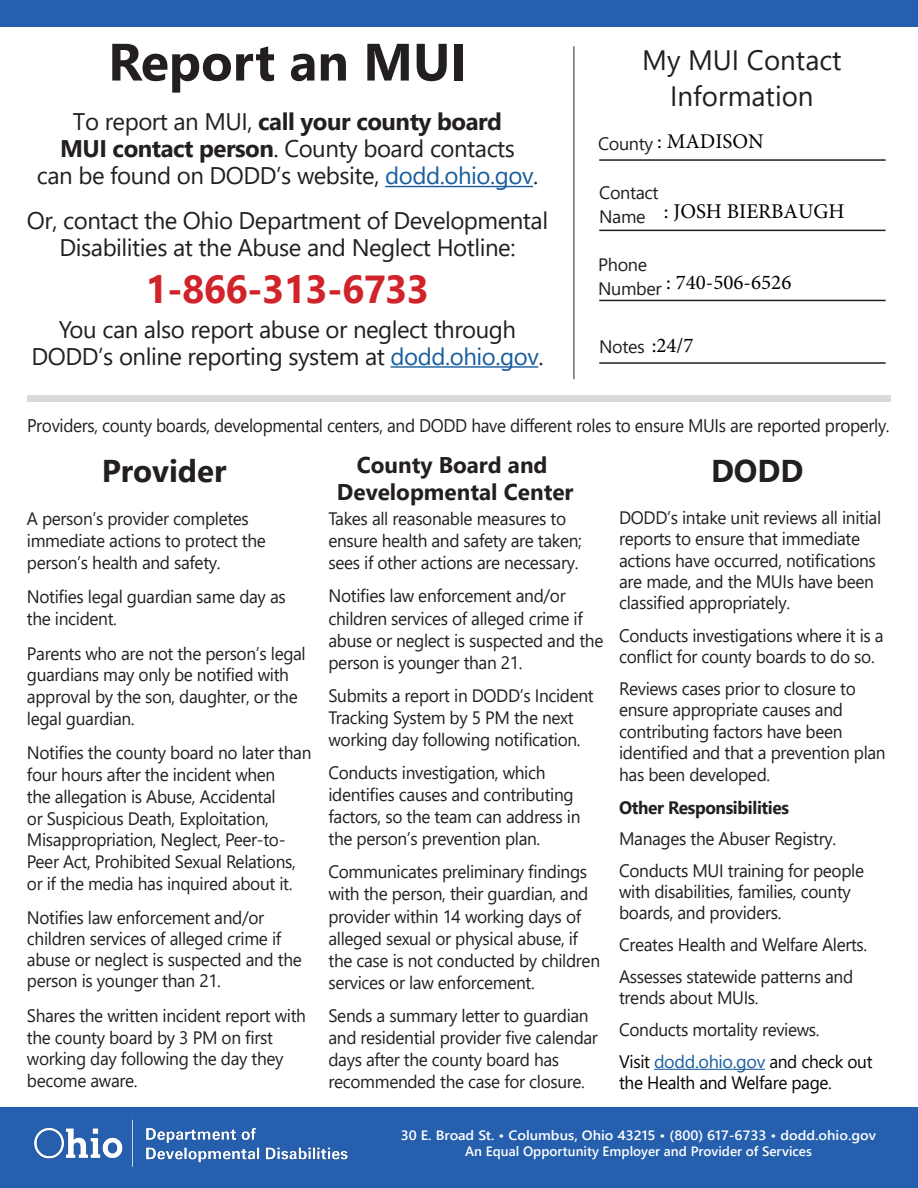
<style>
.page{position:relative;width:918px;height:1188px;background:#fff}
.page>*{position:absolute;margin:0;border:0;box-sizing:border-box;transform-origin:0 0}
.t1{font:700 52.5px "Segoe UI";color:#231f20}
.t2{font:700 39px "Segoe UI";letter-spacing:-.02em;color:#d1232a}
.t3{font:700 31.5px "Segoe UI";color:#231f20}
.t4{font:28.05px "Segoe UI";color:#231f20}
.t5{font:24px/27px "Segoe UI";letter-spacing:-.02em;color:#231f20;text-align:center}
.t6{font:700 22.8px "Segoe UI";color:#231f20}
.t7{font:21px "Minion Pro";color:#000}
.t8{font:18.3px "Segoe UI";letter-spacing:-.02em;color:#231f20;scale:.94 1}
.t9{font:18px/22px "Segoe UI";letter-spacing:-.02em;color:#231f20;scale:.96 1}
.t10{font:18px/21px "Segoe UI";letter-spacing:-.02em;color:#040503;scale:.96 1}
.t11{font:18px "Segoe UI";letter-spacing:-.02em;color:#231f20}
.t12{font:700 18px "Segoe UI";letter-spacing:-.02em;color:#231f20;scale:.96 1}
.t13{font:600 13.5px "Segoe UI";color:#fff;scale:1.07 1}
.t14{font:600 13.5px "Segoe UI";color:#fff}
.s1{font-weight:700}
.s2{color:#175d9e}
</style>
<div class="page">
<div style="left:0;top:0;width:918px;height:27px;background:#255fad"></div>
<div style="left:0;top:1107px;width:918px;height:81px;background:#255fad"></div>
<div style="left:27px;top:395px;width:864px;height:7px;background:#d8d9db"></div>
<hr style="left:599px;top:159px;width:287px;height:2px;background:#231f20">
<hr style="left:599px;top:230px;width:287px;height:1px;background:#231f20">
<hr style="left:599px;top:300px;width:287px;height:1px;background:#231f20">
<hr style="left:599px;top:362px;width:287px;height:2px;background:#231f20">
<hr style="left:385px;top:186px;width:148px;height:1px;background:#175d9e">
<hr style="left:573px;top:46px;width:2px;height:333px;background:#6c6d70">
<hr style="left:654px;top:1069px;width:111px;height:1px;background:#175d9e">
<img style="left:34px;top:1119px;width:314px;height:48px">
<hr style="left:391px;top:366px;width:147px;height:2px;background:#175d9e">
<p class="t1" style="left:108px;top:12px;width:360px">Report an MUI</p>
<p class="t5" style="left:37px;top:106px;width:503px">To report an MUI, <span class="s1">call your county board<br>MUI contact person</span>. County board contacts<br>can be found on DODD’s website, <span class="s2">dodd.ohio.gov</span>.</p>
<p class="t5" style="left:27px;top:205px;width:523px">Or, contact the Ohio Department of Developmental<br>Disabilities at the Abuse and Neglect Hotline:</p>
<p class="t2" style="left:146px;top:252px;width:285px">1-866-313-6733</p>
<p class="t5" style="left:32px;top:314px;width:514px">You can also report abuse or neglect through<br>DODD’s online reporting system at <span class="s2">dodd.ohio.gov</span>.</p>
<p class="t4" style="left:642px;top:33px;width:201px">My MUI Contact</p>
<p class="t4" style="left:670px;top:69px;width:145px">Information</p>
<p class="t7" style="left:657px;top:128px;width:108px">: MADISON</p>
<p class="t11" style="left:598px;top:126px;width:57px">County</p>
<p class="t11" style="left:599px;top:176px;width:61px">Contact</p>
<p class="t11" style="left:599px;top:200px;width:48px">Name</p>
<p class="t7" style="left:664px;top:197px;width:182px">: JOSH BIERBAUGH</p>
<p class="t11" style="left:598px;top:247px;width:50px">Phone</p>
<p class="t11" style="left:598px;top:271px;width:65px">Number</p>
<p class="t7" style="left:666px;top:268px;width:127px">: 740-506-6526</p>
<p class="t11" style="left:599px;top:329px;width:47px">Notes</p>
<p class="t7" style="left:652px;top:331px;width:43px">:24/7</p>
<p class="t8" style="left:27px;top:408px;width:919px">Providers, county boards, developmental centers, and DODD have different roles to ensure MUIs are reported properly.</p>
<p class="t3" style="left:102px;top:441px;width:126px">Provider</p>
<p class="t6" style="left:357px;top:443px;width:192px">County Board and</p>
<p class="t6" style="left:337px;top:470px;width:238px">Developmental Center</p>
<p class="t9" style="left:27px;top:506px;width:250px">A person’s provider completes immediate actions to protect the person’s health and safety.</p>
<p class="t9" style="left:27px;top:584px;width:271px">Notifies legal guardian same day as the incident.</p>
<p class="t9" style="left:27px;top:641px;width:292px">Parents who are not the person’s legal guardians may only be notified with approval by the son, daughter, or the legal guardian.</p>
<p class="t9" style="left:27px;top:741px;width:298px">Notifies the county board no later than four hours after the incident when<br>the allegation is Abuse, Accidental<br>or Suspicious Death, Exploitation, Misappropriation, Neglect, Peer-to-Peer Act, Prohibited Sexual Relations, or if the media has inquired about it.</p>
<p class="t9" style="left:27px;top:905px;width:288px;line-height:21.3px">Notifies law enforcement and/or children services of alleged crime if abuse or neglect is suspected and the person is younger than 21.</p>
<p class="t9" style="left:27px;top:1003px;width:292px">Shares the written incident report with the county board by 3 PM on first working day following the day they become aware.</p>
<p class="t9" style="left:328px;top:506px;width:266px">Takes all reasonable measures to ensure health and safety are taken; sees if other actions are necessary.</p>
<p class="t9" style="left:328px;top:583px;width:288px">Notifies law enforcement and/or children services of alleged crime if abuse or neglect is suspected and the person is younger than 21.</p>
<p class="t9" style="left:328px;top:683px;width:278px">Submits a report in DODD’s Incident<br>Tracking System by 5 PM the next working day following notification.</p>
<p class="t9" style="left:328px;top:760px;width:264px">Conducts investigation, which identifies causes and contributing factors, so the team can address in the person’s prevention plan.</p>
<p class="t9" style="left:328px;top:859px;width:284px">Communicates preliminary findings with the person, their guardian, and provider within 14 working days of alleged sexual or physical abuse, if the case is not conducted by children services or law enforcement.</p>
<p class="t9" style="left:328px;top:1003px;width:282px">Sends a summary letter to guardian and residential provider five calendar days after the county board has recommended the case for closure.</p>
<p class="t3" style="left:711px;top:441px;width:94px">DODD</p>
<p class="t9" style="left:619px;top:505px;width:274px;line-height:21.3px">DODD’s intake unit reviews all initial reports to ensure that immediate actions have occurred, notifications are made, and the MUIs have been classified appropriately.</p>
<p class="t9" style="left:619px;top:623px;width:277px;line-height:21.3px">Conducts investigations where it is a conflict for county boards to do so.</p>
<p class="t9" style="left:619px;top:676px;width:279px;line-height:21.5px">Reviews cases prior to closure to ensure appropriate causes and contributing factors have been identified and that a prevention plan has been developed.</p>
<p class="t12" style="left:619px;top:790px;width:179px">Other Responsibilities</p>
<p class="t9" style="left:619px;top:826px;width:228px">Manages the Abuser Registry.</p>
<p class="t9" style="left:619px;top:859px;width:257px;line-height:21px">Conducts MUI training for people with disabilities, families, county boards, and providers.</p>
<p class="t9" style="left:619px;top:932px;width:260px">Creates Health and Welfare Alerts.</p>
<p class="t9" style="left:619px;top:965px;width:245px;line-height:21px">Assesses statewide patterns and trends about MUIs.</p>
<p class="t9" style="left:619px;top:1017px;width:210px">Conducts mortality reviews.</p>
<p class="t10" style="left:619px;top:1049px;width:265px">Visit <span class="s2">dodd.ohio.gov</span> and check out the Health and Welfare page.</p>
<p class="t13" style="left:401px;top:1122px;width:446px">30 E. Broad St. • Columbus, Ohio 43215 • (800) 617-6733 • dodd.ohio.gov</p>
<p class="t14" style="left:465px;top:1139px;width:348px">An Equal Opportunity Employer and Provider of Services</p>
</div>
